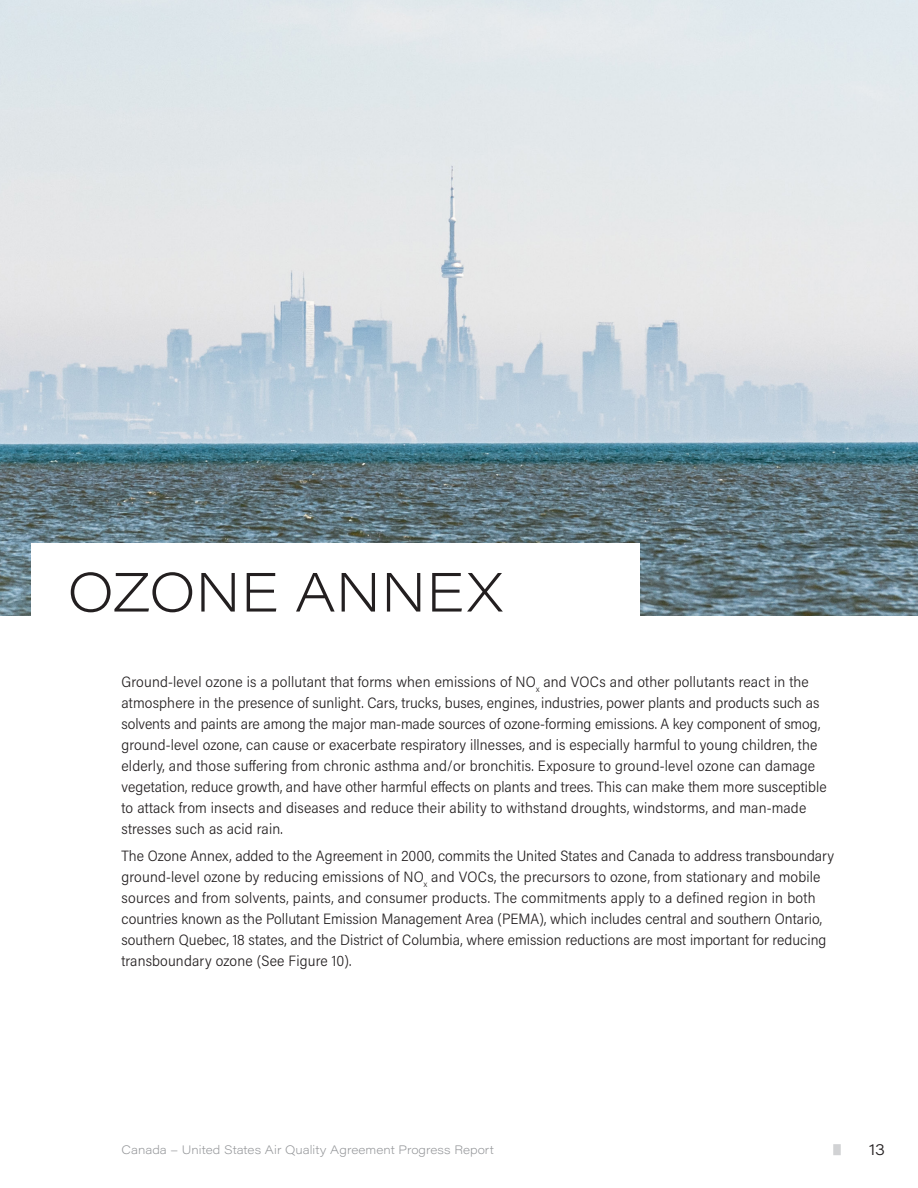
<style>
.page{position:relative;width:918px;height:1188px;background:#fff}
.page>*{position:absolute;margin:0;border:0;box-sizing:border-box;transform-origin:0 0}
.Section_Title{font:200 54px "Acumin Pro Wide";letter-spacing:.01em;color:#231f20}
.Body{font:300 15px/21px "Acumin Pro Semi Cond";letter-spacing:.005em;color:#231f20}
.t1{font:300 15px "Acumin Pro Wide";color:#231f20}
.t2{font:12px "Acumin Variable Concept";color:#939598}
</style>
<div class="page">
<div style="left:833px;top:1144px;width:8px;height:11px;background:#d1d2d4"></div>
<img style="left:0;top:0;width:918px;height:615px">
<div style="left:31px;top:543px;width:609px;height:99px;background:#fff"></div>
<p class="Section_Title" style="left:68px;top:554px;width:437px">OZONE ANNEX</p>
<p class="Body" style="left:122px;top:670px;width:707px">Ground-level ozone is a pollutant that forms when emissions of NO<sub>x</sub> and VOCs and other pollutants react in the atmosphere in the presence of sunlight. Cars, trucks, buses, engines, industries, power plants and products such as solvents and paints are among the major man-made sources of ozone-forming emissions. A key component of smog, ground-level ozone, can cause or exacerbate respiratory illnesses, and is especially harmful to young children, the elderly, and those suffering from chronic asthma and/or bronchitis. Exposure to ground-level ozone can damage vegetation, reduce growth, and have other harmful effects on plants and trees. This can make them more susceptible to attack from insects and diseases and reduce their ability to withstand droughts, windstorms, and man-made stresses such as acid rain.</p>
<p class="Body" style="left:122px;top:845px;width:714px">The Ozone Annex, added to the Agreement in 2000, commits the United States and Canada to address transboundary ground-level ozone by reducing emissions of NO<sub>x</sub> and VOCs, the precursors to ozone, from stationary and mobile sources and from solvents, paints, and consumer products. The commitments apply to a defined region in both countries known as the Pollutant Emission Management Area (PEMA), which includes central and southern Ontario, southern Quebec, 18 states, and the District of Columbia, where emission reductions are most important for reducing transboundary ozone (See Figure 10).</p>
<p class="t2" style="left:122px;top:1142px;width:374px">Canada – United States Air Quality Agreement Progress Report</p>
<p class="t1" style="left:869px;top:1139px;width:17px">13</p>
</div>
